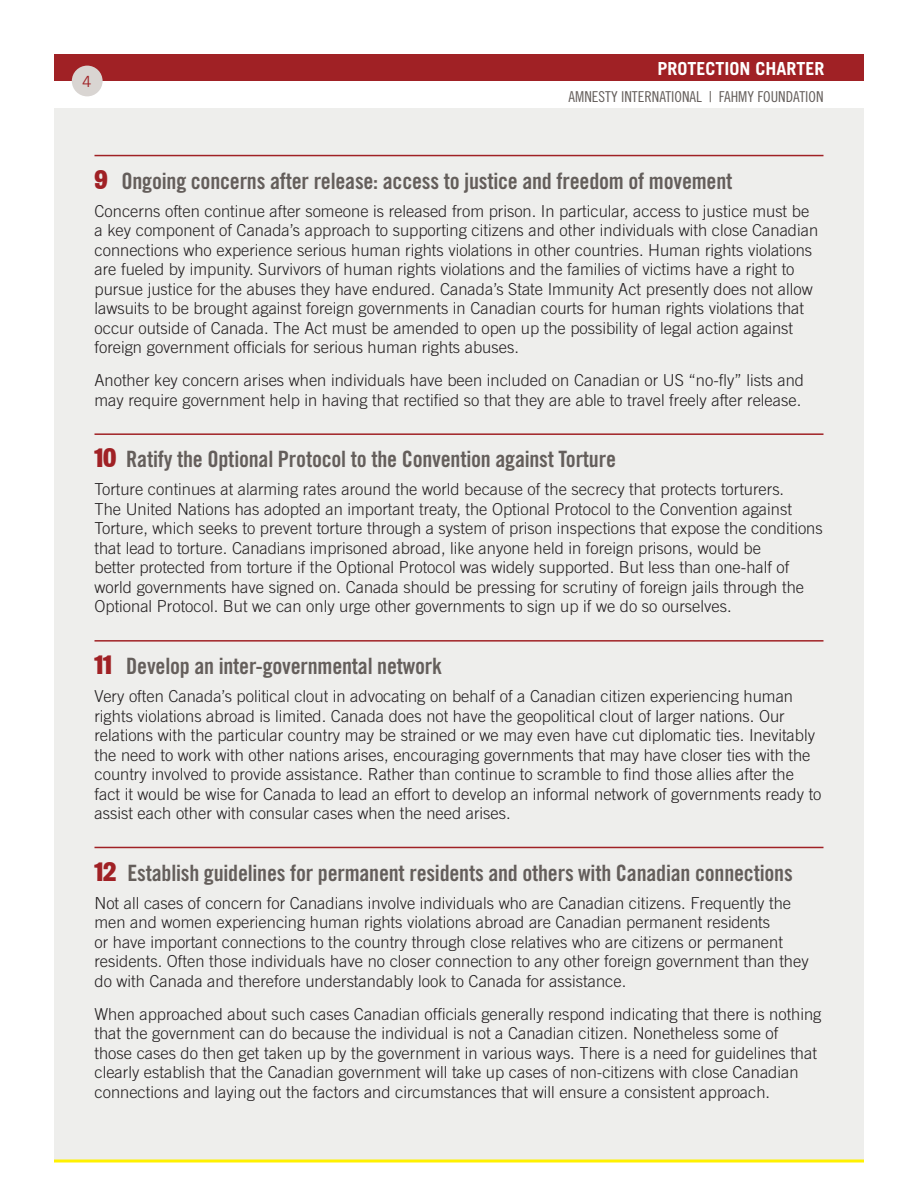
<style>
.page{position:relative;width:918px;height:1188px;background:#fff}
.page>*{position:absolute;margin:0;border:0;box-sizing:border-box;transform-origin:0 0}
.Charter_points{font:22.5px "Trade Gothic Bold Cond Twenty";letter-spacing:-.01em;color:#645e5b}
.t1{font:700 18px "Trade Gothic";color:#fff}
.body_text{font:300 16.5px/19.5px "Trade Gothic";color:#231f20}
.t2{font:15.45px "Trade Gothic";color:#a02125}
.t3{font:15px "Trade Gothic Cond Eighteen";color:#645e5b}
.s1{font-family:"Brown";font-weight:800;font-size:27px;color:#a02125}
</style>
<div class="page">
<div style="left:54px;top:68px;width:810px;height:1093px;background:#eeeeec"></div>
<div style="left:53px;top:81px;width:811px;height:27px;background:#fff"></div>
<div style="left:54px;top:54px;width:810px;height:27px;background:#a02125"></div>
<div style="left:72px;top:66px;width:31px;height:30px;background:#d9d5d2;border-radius:50%"></div>
<hr style="left:54px;top:1160px;width:810px;height:2px;background:#fff101">
<hr style="left:94px;top:155px;width:730px;height:1px;background:#a02125">
<hr style="left:94px;top:433px;width:730px;height:2px;background:#a02125">
<hr style="left:94px;top:640px;width:730px;height:2px;background:#a02125">
<hr style="left:94px;top:847px;width:730px;height:1px;background:#a02125">
<p class="t2" style="left:82px;top:72px;width:11px">4</p>
<p class="t1" style="left:657px;top:58px;width:169px">PROTECTION CHARTER</p>
<p class="t3" style="left:569px;top:88px;width:256px">AMNESTY INTERNATIONAL | FAHMY FOUNDATION</p>
<p class="Charter_points" style="left:94px;top:167px;width:639px"><span class="s1">9</span> Ongoing concerns after release: access to justice and freedom of movement</p>
<p class="body_text" style="left:94px;top:201px;width:725px">Concerns often continue after someone is released from prison. In particular, access to justice must be a key component of Canada’s approach to supporting citizens and other individuals with close Canadian connections who experience serious human rights violations in other countries. Human rights violations are fueled by impunity. Survivors of human rights violations and the families of victims have a right to pursue justice for the abuses they have endured. Canada’s State Immunity Act presently does not allow lawsuits to be brought against foreign governments in Canadian courts for human rights violations that occur outside of Canada. The Act must be amended to open up the possibility of legal action against foreign government officials for serious human rights abuses.</p>
<p class="body_text" style="left:94px;top:371px;width:711px">Another key concern arises when individuals have been included on Canadian or US “no-fly” lists and may require government help in having that rectified so that they are able to travel freely after release.</p>
<p class="Charter_points" style="left:94px;top:446px;width:523px"><span class="s1">10</span> Ratify the Optional Protocol to the Convention against Torture</p>
<p class="body_text" style="left:94px;top:480px;width:730px">Torture continues at alarming rates around the world because of the secrecy that protects torturers.<br>The United Nations has adopted an important treaty, the Optional Protocol to the Convention against Torture, which seeks to prevent torture through a system of prison inspections that expose the conditions that lead to torture. Canadians imprisoned abroad, like anyone held in foreign prisons, would be<br>better protected from torture if the Optional Protocol was widely supported. But less than one-half of world governments have signed on. Canada should be pressing for scrutiny of foreign jails through the Optional Protocol. But we can only urge other governments to sign up if we do so ourselves.</p>
<p class="Charter_points" style="left:94px;top:652px;width:349px"><span class="s1">11</span> Develop an inter-governmental network</p>
<p class="body_text" style="left:94px;top:686px;width:729px">Very often Canada’s political clout in advocating on behalf of a Canadian citizen experiencing human rights violations abroad is limited. Canada does not have the geopolitical clout of larger nations. Our relations with the particular country may be strained or we may even have cut diplomatic ties. Inevitably the need to work with other nations arises, encouraging governments that may have closer ties with the country involved to provide assistance. Rather than continue to scramble to find those allies after the fact it would be wise for Canada to lead an effort to develop an informal network of governments ready to assist each other with consular cases when the need arises.</p>
<p class="Charter_points" style="left:94px;top:859px;width:700px"><span class="s1">12</span> Establish guidelines for permanent residents and others with Canadian connections</p>
<p class="body_text" style="left:94px;top:893px;width:716px">Not all cases of concern for Canadians involve individuals who are Canadian citizens. Frequently the men and women experiencing human rights violations abroad are Canadian permanent residents<br>or have important connections to the country through close relatives who are citizens or permanent residents. Often those individuals have no closer connection to any other foreign government than they do with Canada and therefore understandably look to Canada for assistance.</p>
<p class="body_text" style="left:94px;top:1004px;width:729px">When approached about such cases Canadian officials generally respond indicating that there is nothing that the government can do because the individual is not a Canadian citizen. Nonetheless some of<br>those cases do then get taken up by the government in various ways. There is a need for guidelines that clearly establish that the Canadian government will take up cases of non-citizens with close Canadian connections and laying out the factors and circumstances that will ensure a consistent approach.</p>
</div>
